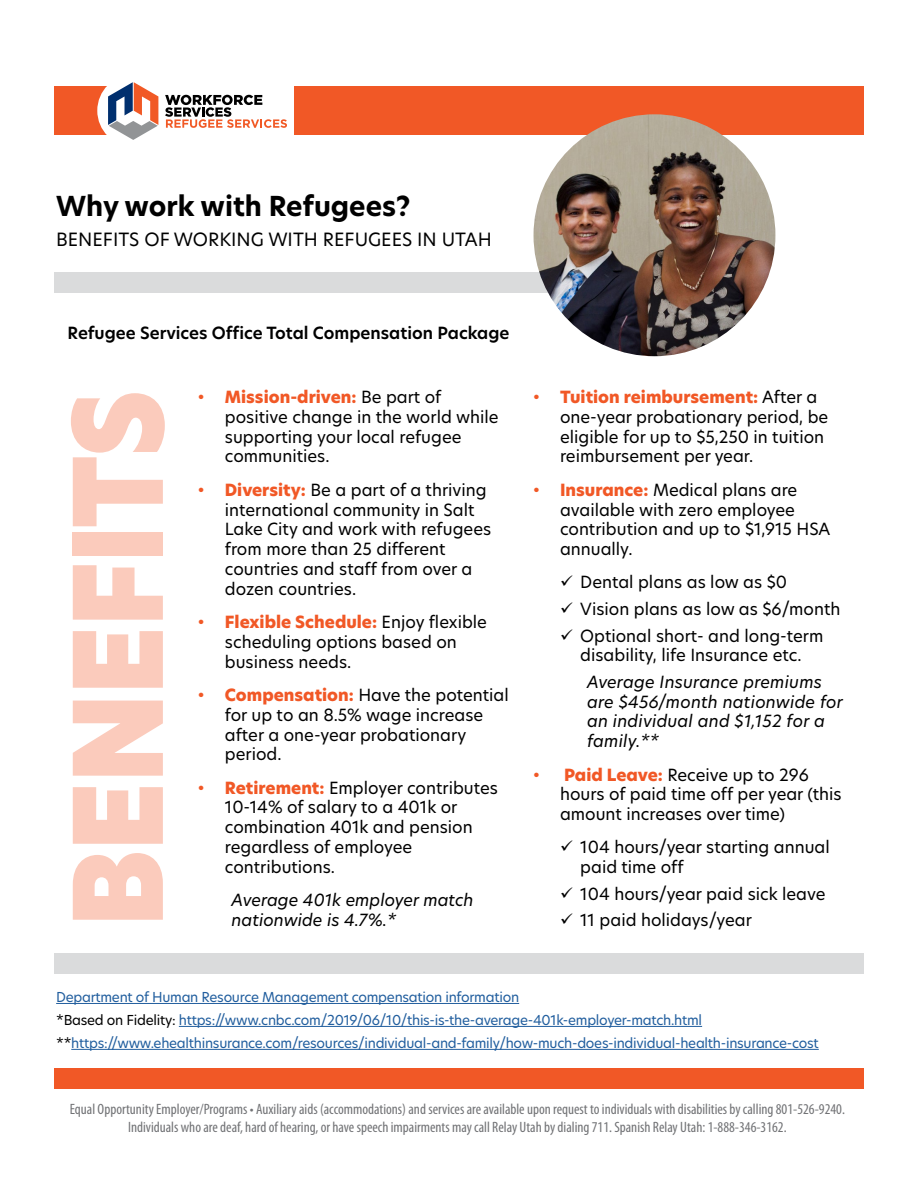
<style>
.page{position:relative;width:918px;height:1188px;background:#fff}
.page>*{position:absolute;margin:0;border:0;box-sizing:border-box;transform-origin:0 0}
.t1{font:120.6px "Hero New Super";letter-spacing:-.015em;color:#fbcbbc;scale:.91 1}
.t2{font:700 27px "Hero New";color:#000}
.t3{font:18px "Hero New";color:#000}
.t4{font:16.5px/19.8px "Hero New";color:#000}
.t5{font:italic 16.5px/19.8px "Hero New";letter-spacing:.01em;color:#000}
.t6{font:600 16.5px "Hero New";color:#000}
.t7{font:condensed 15px/18px "Myriad Pro";color:#717275;text-align:center}
.t8{font:13.5px "Hero New";letter-spacing:-.02em;color:#215e9e}
.s1{font-weight:800;color:#f15826}
.s2{color:#000}
</style>
<div class="page">
<hr style="left:56px;top:1003px;width:463px;height:1px;background:#215e9e">
<hr style="left:179px;top:1026px;width:523px;height:1px;background:#215e9e">
<hr style="left:71px;top:1049px;width:748px;height:1px;background:#215e9e">
<div style="left:295px;top:86px;width:569px;height:49px;background:#f15826"></div>
<div style="left:54px;top:86px;width:86px;height:49px;background:#f15826"></div>
<div style="left:97px;top:75px;width:72px;height:72px;background:#fff;border-radius:50%"></div>
<svg style="left:108px;top:82px;width:50px;height:58px"></svg>
<svg style="left:165px;top:95px;width:122px;height:33px"></svg>
<div style="left:54px;top:272px;width:676px;height:21px;background:#dadbdc"></div>
<div style="left:54px;top:953px;width:810px;height:20px;background:#dadbdc"></div>
<img style="left:534px;top:114px;width:241px;height:242px;border-radius:121px">
<div style="left:54px;top:1068px;width:810px;height:21px;background:#f15826"></div>
<p class="t2" style="left:56px;top:188px;width:356px">Why work with Refugees?</p>
<p class="t3" style="left:56px;top:227px;width:437px">BENEFITS OF WORKING WITH REFUGEES IN UTAH</p>
<p class="t6" style="left:68px;top:322px;width:443px">Refugee Services Office Total Compensation Package</p>
<p class="t1" style="left:36px;top:927px;width:592px;rotate:-90deg">BENEFITS</p>
<p class="t4" style="left:225px;top:387px;width:275px;text-indent:-27px"><span class="s1">• Mission-driven:</span> Be part of positive change in the world while supporting your local refugee communities.</p>
<p class="t4" style="left:225px;top:480px;width:268px;text-indent:-27px"><span class="s1">• Diversity:</span> Be a part of a thriving international community in Salt<br>Lake City and work with refugees from more than 25 different countries and staff from over a dozen countries.</p>
<p class="t4" style="left:225px;top:612px;width:264px;text-indent:-27px"><span class="s1">• Flexible Schedule:</span> Enjoy flexible scheduling options based on business needs.</p>
<p class="t4" style="left:225px;top:685px;width:285px;text-indent:-27px"><span class="s1">• Compensation:</span> Have the potential for up to an 8.5% wage increase after a one-year probationary period.</p>
<p class="t4" style="left:225px;top:777px;width:275px;text-indent:-27px"><span class="s1">• Retirement:</span> Employer contributes<br>10-14% of salary to a 401k or combination 401k and pension regardless of employee contributions.</p>
<p class="t5" style="left:232px;top:890px;width:243px">Average 401k employer match nationwide is 4.7%.*</p>
<p class="t4" style="left:560px;top:387px;width:270px;text-indent:-27px"><span class="s1">• Tuition reimbursement:</span> After a one-year probationary period, be eligible for up to $5,250 in tuition reimbursement per year.</p>
<p class="t4" style="left:560px;top:480px;width:272px;text-indent:-27px"><span class="s1">• Insurance:</span> Medical plans are available with zero employee contribution and up to $1,915 HSA annually.</p>
<p class="t4" style="left:560px;top:572px;width:229px">✓ Dental plans as low as $0</p>
<p class="t4" style="left:560px;top:599px;width:282px">✓ Vision plans as low as $6/month</p>
<p class="t4" style="left:560px;top:625px;width:265px;text-align:center">✓ Optional short- and long-term disability, life Insurance etc.</p>
<p class="t5" style="left:587px;top:672px;width:257px">Average Insurance premiums are $456/month nationwide for an individual and $1,152 for a family.**</p>
<p class="t4" style="left:560px;top:764px;width:283px;text-indent:-27px"><span class="s1">• Paid Leave:</span> Receive up to 296 hours of paid time off per year (this amount increases over time)</p>
<p class="t4" style="left:580px;top:837px;width:251px;text-indent:-20px">✓ 104 hours/year starting annual paid time off</p>
<p class="t4" style="left:560px;top:884px;width:267px">✓ 104 hours/year paid sick leave</p>
<p class="t4" style="left:560px;top:910px;width:193px">✓ 11 paid holidays/year</p>
<p class="t8" style="left:56px;top:988px;width:465px">Department of Human Resource Management compensation information</p>
<p class="t8" style="left:56px;top:1011px;width:647px"><span class="s2">*Based on Fidelity:</span> https://www.cnbc.com/2019/06/10/this-is-the-average-401k-employer-match.html</p>
<p class="t8" style="left:56px;top:1034px;width:764px"><span class="s2">**</span>https://www.ehealthinsurance.com/resources/individual-and-family/how-much-does-individual-health-insurance-cost</p>
<p class="t7" style="left:70px;top:1100px;width:777px">Equal Opportunity Employer/Programs • Auxiliary aids (accommodations) and services are available upon request to individuals with disabilities by calling 801-526-9240.<br>Individuals who are deaf, hard of hearing, or have speech impairments may call Relay Utah by dialing 711. Spanish Relay Utah: 1-888-346-3162.</p>
</div>
